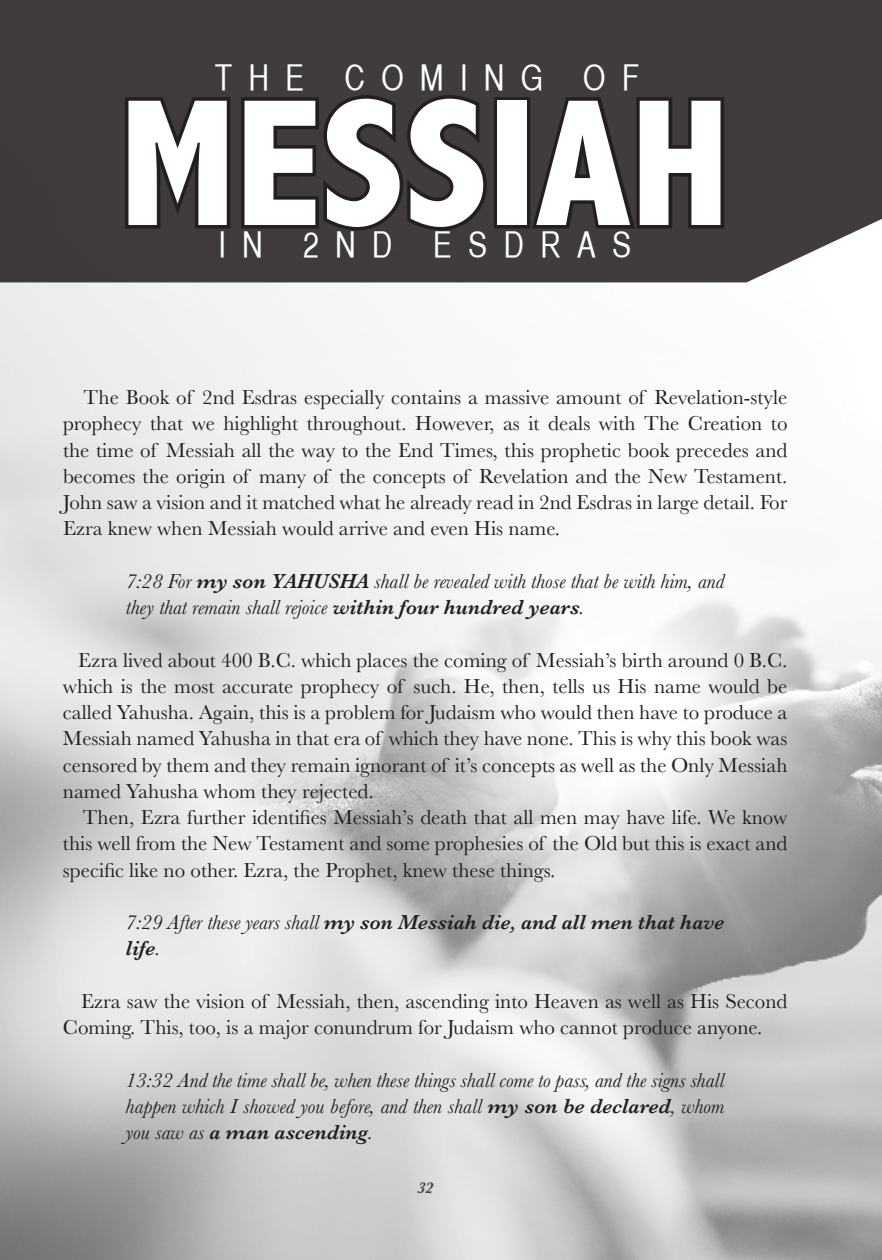
<style>
.page{position:relative;width:882px;height:1260px;background:#fff}
.page>*{position:absolute;margin:0;border:0;box-sizing:border-box;transform-origin:0 0}
.t1{font:800 condensed 182.53px "Abadi";color:#fff}
.t2{font:35px "Helvetica CY Plain";letter-spacing:.46em;color:#fff}
.t3{font:21px/26.2px "Baskerville";color:#241f1f;text-align:justify}
.t4{font:italic 21px/26.2px "Baskerville";color:#241f1f}
.t5{font:italic 600 21px/26.2px "Baskerville";color:#241f1f}
.t6{font:italic 700 15.75px "Baskerville";color:#4e4b4c}
.s1{font-weight:600}
.s2{font-weight:400}
</style>
<div class="page">
<div style="left:0;top:0;width:882px;height:282px;background:#403c3c"></div>
<svg style="left:881px;top:926px;width:1px;height:334px"></svg>
<svg style="left:121px;top:92px;width:369px;height:142px;background:#373232"></svg>
<div style="left:494px;top:97px;width:36px;height:132px;border:7px solid #241f1f"></div>
<svg style="left:528px;top:94px;width:200px;height:140px;background:#383333"></svg>
<h2 class="t2" style="left:215px;top:57px;width:426px">THE COMING OF</h2>
<h1 class="t1" style="left:120px;top:55px;width:611px">MESSIAH</h1>
<h2 class="t2" style="left:218px;top:224px;width:415px">IN 2ND ESDRAS</h2>
<p class="t3" style="left:63px;top:386px;width:726px;text-indent:21px">The Book of 2nd Esdras especially contains a massive amount of Revelation-style prophecy that we highlight throughout. However, as it deals with The Creation to the time of Messiah all the way to the End Times, this prophetic book precedes and becomes the origin of many of the concepts of Revelation and the New Testament.<br>John saw a vision and it matched what he already read in 2nd Esdras in large detail. For Ezra knew when Messiah would arrive and even His name.</p>
<p class="t4" style="left:126px;top:570px;width:600px">7:28 For <span class="s1">my son YAHUSHA</span> shall be revealed with those that be with him, and they that remain shall rejoice <span class="s1">within four hundred years</span>.</p>
<p class="t3" style="left:63px;top:649px;width:726px;text-indent:15px">Ezra lived about 400 B.C. which places the coming of Messiah’s birth around 0 B.C. which is the most accurate prophecy of such. He, then, tells us His name would be called Yahusha. Again, this is a problem for Judaism who would then have to produce a Messiah named Yahusha in that era of which they have none. This is why this book was censored by them and they remain ignorant of it’s concepts as well as the Only Messiah named Yahusha whom they rejected.</p>
<p class="t3" style="left:63px;top:805px;width:726px;text-indent:20px">Then, Ezra further identi昀椀es Messiah’s death that all men may have life. We know this well from the New Testament and some prophesies of the Old but this is exact and speci昀椀c like no other. Ezra, the Prophet, knew these things.</p>
<p class="t5" style="left:126px;top:912px;width:600px"><span class="s2">7:29 After these years shall</span> my son Messiah die, and all men that have life<span class="s2">.</span></p>
<p class="t3" style="left:63px;top:990px;width:726px;text-indent:18px">Ezra saw the vision of Messiah, then, ascending into Heaven as well as His Second<br>Coming. This, too, is a major conundrum for Judaism who cannot produce anyone.</p>
<p class="t4" style="left:126px;top:1067px;width:600px;text-align:justify">13:32 And the time shall be, when these things shall come to pass, and the signs shall happen which I showed you before, and then shall <span class="s1">my son be declared</span>, whom you saw as <span class="s1">a man ascending</span>.</p>
<p class="t6" style="left:417px;top:1177px;width:18px">32</p>
</div>
